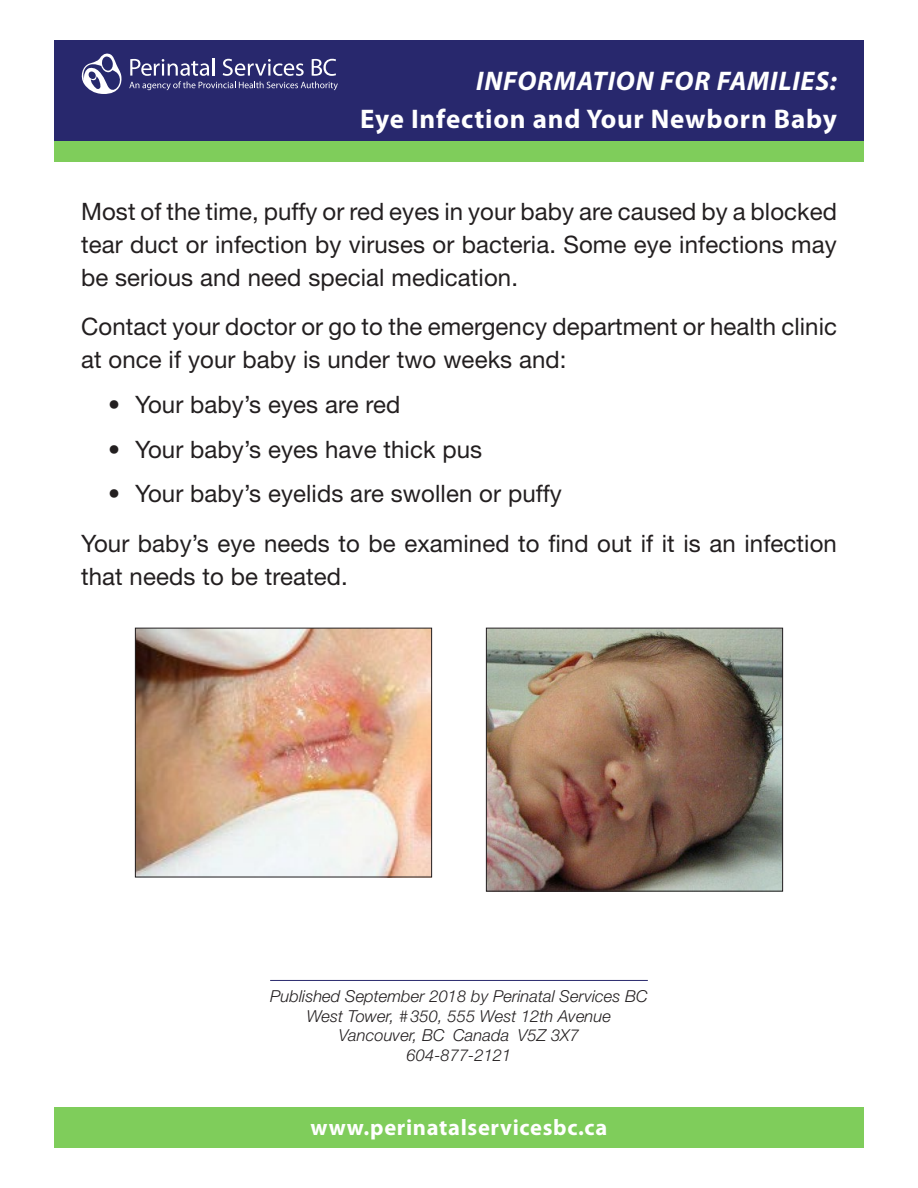
<style>
.page{position:relative;width:918px;height:1188px;background:#fff}
.page>*{position:absolute;margin:0;border:0;box-sizing:border-box;transform-origin:0 0}
.Title_-_Main{font:700 27px "Myriad Pro";letter-spacing:.03em;color:#fff}
.Title_-_Main-2{font:italic 700 27px "Myriad Pro";letter-spacing:.03em;color:#fff}
.body_text{font:24px/33px "Helvetica Neue LT Std";letter-spacing:.005em;color:#231f20}
.URL_KO{font:700 22.5px "Myriad Pro";letter-spacing:.03em;color:#fff}
.body_text-2{font:italic 300 16.5px/19.5px "Helvetica Neue LT Std";letter-spacing:.005em;color:#231f20;text-align:center}
</style>
<div class="page">
<div style="left:54px;top:1107px;width:810px;height:41px;background:#7fcd5b"></div>
<hr style="left:270px;top:980px;width:378px;height:1px;background:#28286d">
<div style="left:54px;top:40px;width:810px;height:102px;background:#28286d"></div>
<div style="left:54px;top:142px;width:810px;height:20px;background:#7fcd5b"></div>
<svg style="left:81px;top:53px;width:257px;height:41px"></svg>
<img style="left:137px;top:630px;width:293px;height:245px">
<div style="left:135px;top:628px;width:297px;height:249px;border:1px solid #231f20"></div>
<img style="left:488px;top:630px;width:293px;height:260px">
<div style="left:486px;top:628px;width:297px;height:264px;border:1px solid #231f20"></div>
<p class="Title_-_Main-2" style="left:476px;top:63px;width:362px">INFORMATION FOR FAMILIES:</p>
<p class="Title_-_Main" style="left:360px;top:102px;width:478px">Eye Infection and Your Newborn Baby</p>
<p class="body_text" style="left:81px;top:194px;width:758px;text-align:justify">Most of the time, puffy or red eyes in your baby are caused by a blocked tear duct or infection by viruses or bacteria. Some eye infections may be serious and need special medication.</p>
<p class="body_text" style="left:81px;top:309px;width:758px">Contact your doctor or go to the emergency department or health clinic at once if your baby is under two weeks and:</p>
<p class="body_text" style="left:108px;top:387px;width:294px">• Your baby’s eyes are red</p>
<p class="body_text" style="left:108px;top:432px;width:376px">• Your baby’s eyes have thick pus</p>
<p class="body_text" style="left:108px;top:477px;width:455px">• Your baby’s eyelids are swollen or puffy</p>
<p class="body_text" style="left:81px;top:526px;width:758px">Your baby’s eye needs to be examined to find out if it is an infection that needs to be treated.</p>
<p class="body_text-2" style="left:270px;top:987px;width:379px">Published September 2018 by Perinatal Services BC<br>West Tower, #350, 555 West 12th Avenue<br>Vancouver, BC Canada V5Z 3X7<br>604-877-2121</p>
<p class="URL_KO" style="left:311px;top:1113px;width:298px">www.perinatalservicesbc.ca</p>
</div>
